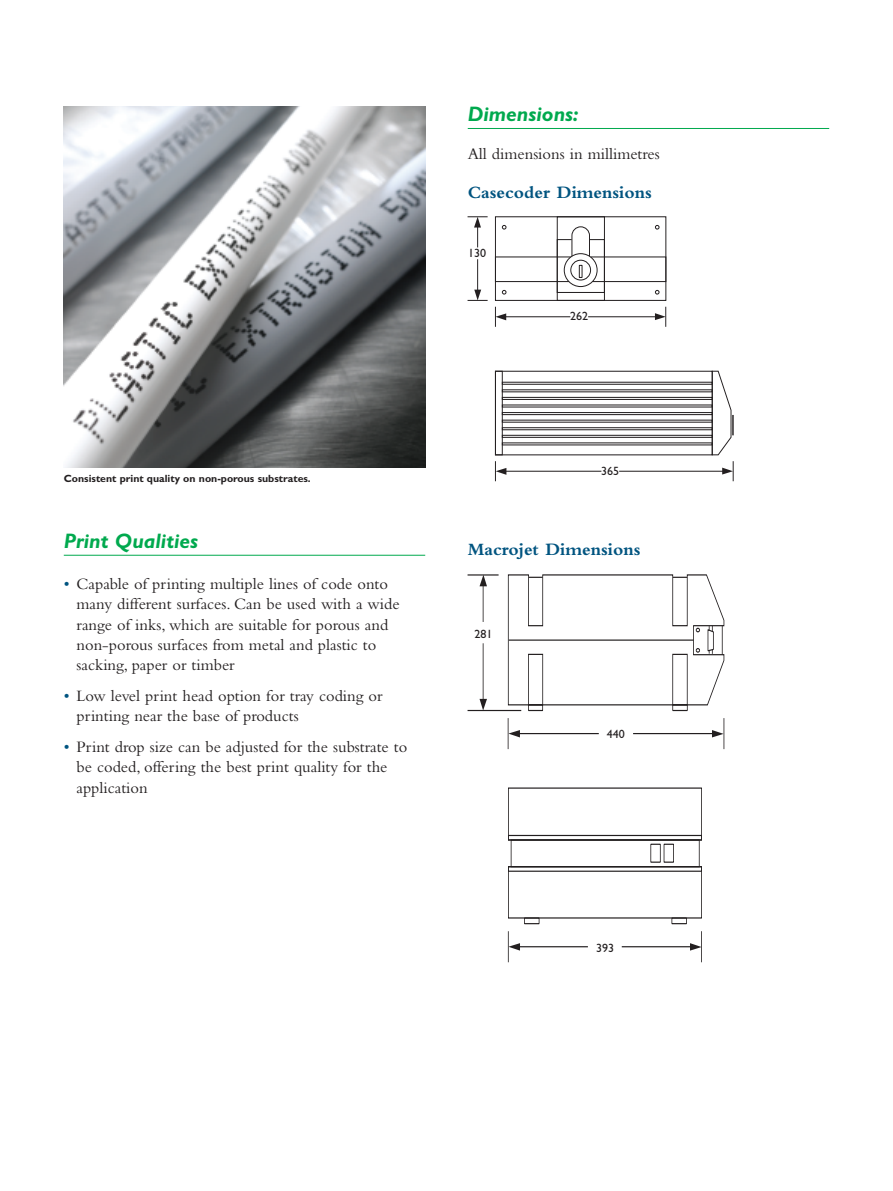
<style>
.page{position:relative;width:893px;height:1191px;background:#fff}
.page>*{position:absolute;margin:0;border:0;box-sizing:border-box;transform-origin:0 0}
.t1{font:italic 700 21px "Gill Sans";color:#00a94e}
.t2{font:700 18px "Bembo";color:#005480}
.t3{font:16.5px/20.2px "Bembo";color:#231f20}
.t4{font:12px "Gill Sans";color:#231f20}
.t5{font:700 10.5px "Gill Sans";color:#231f20}
.s1{color:#005480}
</style>
<div class="page">
<hr style="left:64px;top:555px;width:361px;height:1px;background:#00a94e">
<img style="left:64px;top:106px;width:361px;height:362px">
<div style="left:495px;top:216px;width:171px;height:85px;border:1px solid #231f20"></div>
<div style="left:557px;top:216px;width:48px;height:85px;border:1px solid #231f20"></div>
<svg style="left:495px;top:225px;width:172px;height:69px"></svg>
<hr style="left:477px;top:259px;width:1px;height:38px;background:#231f20">
<hr style="left:499px;top:316px;width:71px;height:1px;background:#231f20">
<hr style="left:588px;top:316px;width:74px;height:1px;background:#231f20">
<svg style="left:468px;top:290px;width:20px;height:11px"></svg>
<svg style="left:495px;top:307px;width:11px;height:20px"></svg>
<svg style="left:655px;top:307px;width:11px;height:20px"></svg>
<svg style="left:468px;top:216px;width:20px;height:31px"></svg>
<div style="left:495px;top:371px;width:218px;height:84px;border:1px solid #231f20"></div>
<svg style="left:711px;top:370px;width:21px;height:85px"></svg>
<div style="left:495px;top:371px;width:8px;height:84px;border:1px solid #231f20"></div>
<div style="left:502px;top:382px;width:211px;height:3px;border:1px solid #231f20"></div>
<div style="left:502px;top:397px;width:211px;height:3px;border:1px solid #231f20"></div>
<div style="left:502px;top:412px;width:211px;height:3px;border:1px solid #231f20"></div>
<div style="left:502px;top:427px;width:211px;height:3px;border:1px solid #231f20"></div>
<div style="left:502px;top:435px;width:211px;height:3px;border:1px solid #231f20"></div>
<hr style="left:732px;top:415px;width:2px;height:20px;background:#231f20">
<svg style="left:495px;top:461px;width:11px;height:20px"></svg>
<svg style="left:722px;top:461px;width:12px;height:20px"></svg>
<hr style="left:499px;top:471px;width:102px;height:1px;background:#231f20">
<hr style="left:619px;top:471px;width:110px;height:1px;background:#231f20">
<div style="left:524px;top:917px;width:15px;height:7px;border:1px solid #231f20"></div>
<div style="left:671px;top:917px;width:16px;height:7px;border:1px solid #231f20"></div>
<div style="left:508px;top:787px;width:194px;height:53px;border:1px solid #231f20"></div>
<div style="left:508px;top:835px;width:194px;height:5px;border:1px solid #231f20"></div>
<div style="left:508px;top:866px;width:194px;height:52px;border:1px solid #231f20"></div>
<div style="left:511px;top:839px;width:189px;height:28px;border:1px solid #231f20"></div>
<div style="left:664px;top:844px;width:10px;height:18px;border:1px solid #231f20"></div>
<hr style="left:508px;top:931px;width:1px;height:31px;background:#231f20">
<hr style="left:701px;top:931px;width:1px;height:31px;background:#231f20">
<hr style="left:515px;top:946px;width:73px;height:1px;background:#231f20">
<hr style="left:622px;top:946px;width:73px;height:1px;background:#231f20">
<svg style="left:690px;top:943px;width:12px;height:7px"></svg>
<svg style="left:508px;top:943px;width:12px;height:7px"></svg>
<svg style="left:508px;top:574px;width:216px;height:132px"></svg>
<div style="left:528px;top:704px;width:15px;height:7px;border:1px solid #231f20"></div>
<div style="left:672px;top:704px;width:16px;height:7px;border:1px solid #231f20"></div>
<hr style="left:468px;top:575px;width:31px;height:1px;background:#231f20">
<hr style="left:508px;top:718px;width:1px;height:31px;background:#231f20">
<hr style="left:724px;top:718px;width:1px;height:31px;background:#231f20">
<hr style="left:468px;top:710px;width:53px;height:1px;background:#231f20">
<hr style="left:483px;top:643px;width:1px;height:61px;background:#231f20">
<hr style="left:483px;top:581px;width:1px;height:41px;background:#231f20">
<hr style="left:515px;top:733px;width:84px;height:1px;background:#231f20">
<hr style="left:633px;top:733px;width:84px;height:1px;background:#231f20">
<svg style="left:479px;top:699px;width:8px;height:11px"></svg>
<svg style="left:508px;top:730px;width:12px;height:7px"></svg>
<svg style="left:712px;top:730px;width:12px;height:7px"></svg>
<svg style="left:479px;top:575px;width:8px;height:11px"></svg>
<hr style="left:468px;top:128px;width:361px;height:1px;background:#00a94e">
<p class="t5" style="left:64px;top:474px;width:249px">Consistent print quality on non-porous substrates.</p>
<p class="t1" style="left:64px;top:532px;width:136px">Print Qualities</p>
<p class="t3" style="left:77px;top:575px;width:325px;text-indent:-13px"><span class="s1">•</span> Capable of printing multiple lines of code onto many different surfaces. Can be used with a wide range of inks, which are suitable for porous and non-porous surfaces from metal and plastic to sacking, paper or timber</p>
<p class="t3" style="left:77px;top:687px;width:308px;text-indent:-13px"><span class="s1">•</span> Low level print head option for tray coding or printing near the base of products</p>
<p class="t3" style="left:77px;top:738px;width:332px;text-indent:-13px"><span class="s1">•</span> Print drop size can be adjusted for the substrate to be coded, offering the best print quality for the application</p>
<p class="t1" style="left:468px;top:106px;width:112px">Dimensions:</p>
<p class="t3" style="left:468px;top:146px;width:194px">All dimensions in millimetres</p>
<p class="t2" style="left:468px;top:186px;width:186px">Casecoder Dimensions</p>
<p class="t4" style="left:468px;top:241px;width:19px">130</p>
<p class="t4" style="left:468px;top:245px;width:19px">130</p>
<p class="t4" style="left:570px;top:304px;width:19px">262</p>
<p class="t4" style="left:570px;top:309px;width:19px">262</p>
<p class="t4" style="left:601px;top:459px;width:19px">365</p>
<p class="t4" style="left:601px;top:463px;width:19px">365</p>
<p class="t2" style="left:468px;top:543px;width:174px">Macrojet Dimensions</p>
<p class="t4" style="left:474px;top:627px;width:19px">281</p>
<p class="t4" style="left:474px;top:632px;width:19px">281</p>
<p class="t4" style="left:607px;top:726px;width:19px">440</p>
<p class="t4" style="left:607px;top:731px;width:19px">440</p>
<p class="t4" style="left:596px;top:941px;width:19px">393</p>
<p class="t4" style="left:596px;top:945px;width:19px">393</p>
</div>
